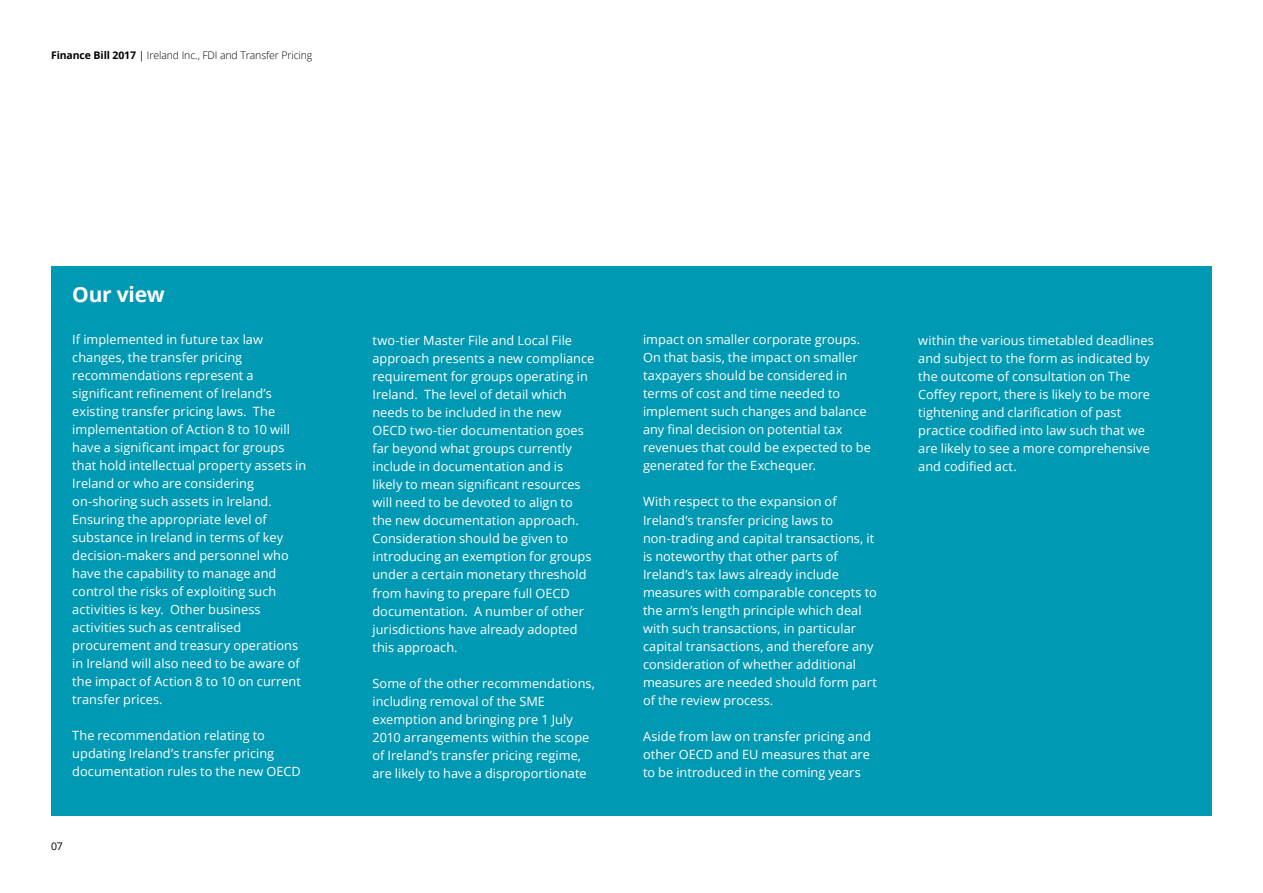
<style>
.page{position:relative;width:1263px;height:893px;background:#fff}
.page>*{position:absolute;margin:0;border:0;box-sizing:border-box;transform-origin:0 0}
.t1{font:700 21px "Open Sans";letter-spacing:-.015em;color:#fff}
.t2{font:12.75px/18px "Open Sans";letter-spacing:.005em;color:#fff}
.t3{font:300 10.5px "Open Sans";letter-spacing:-.01em;color:#000}
.t4{font:10.5px "Open Sans";color:#000}
.s1{font-weight:700}
.s2{font-weight:400}
</style>
<div class="page">
<div style="left:51px;top:266px;width:1161px;height:550px;background:#0099b3"></div>
<p class="t3" style="left:51px;top:48px;width:263px"><span class="s1">Finance Bill 2017</span> <span class="s2">|</span> Ireland Inc., FDI and Transfer Pricing</p>
<h1 class="t1" style="left:72px;top:280px;width:94px">Our view</h1>
<p class="t2" style="left:72px;top:330px;width:236px">If implemented in future tax law changes, the transfer pricing recommendations represent a significant refinement of Ireland’s existing transfer pricing laws. The implementation of Action 8 to 10 will have a significant impact for groups that hold intellectual property assets in Ireland or who are considering on-shoring such assets in Ireland.<br>Ensuring the appropriate level of substance in Ireland in terms of key decision-makers and personnel who have the capability to manage and control the risks of exploiting such activities is key. Other business activities such as centralised procurement and treasury operations in Ireland will also need to be aware of the impact of Action 8 to 10 on current transfer prices.</p>
<p class="t2" style="left:72px;top:726px;width:230px">The recommendation relating to updating Ireland’s transfer pricing documentation rules to the new OECD</p>
<p class="t4" style="left:51px;top:839px;width:13px">07</p>
<p class="t2" style="left:372px;top:331px;width:223px">two-tier Master File and Local File approach presents a new compliance requirement for groups operating in Ireland. The level of detail which needs to be included in the new OECD two-tier documentation goes far beyond what groups currently include in documentation and is likely to mean significant resources will need to be devoted to align to the new documentation approach.<br>Consideration should be given to introducing an exemption for groups under a certain monetary threshold from having to prepare full OECD documentation. A number of other jurisdictions have already adopted this approach.</p>
<p class="t2" style="left:372px;top:674px;width:224px">Some of the other recommendations, including removal of the SME exemption and bringing pre 1 July 2010 arrangements within the scope of Ireland’s transfer pricing regime, are likely to have a disproportionate</p>
<p class="t2" style="left:643px;top:330px;width:229px">impact on smaller corporate groups.<br>On that basis, the impact on smaller taxpayers should be considered in terms of cost and time needed to implement such changes and balance any final decision on potential tax revenues that could be expected to be generated for the Exchequer.</p>
<p class="t2" style="left:643px;top:492px;width:236px">With respect to the expansion of Ireland’s transfer pricing laws to non-trading and capital transactions, it is noteworthy that other parts of Ireland’s tax laws already include measures with comparable concepts to the arm’s length principle which deal with such transactions, in particular capital transactions, and therefore any consideration of whether additional measures are needed should form part of the review process.</p>
<p class="t2" style="left:643px;top:727px;width:229px;text-align:justify">Aside from law on transfer pricing and other OECD and EU measures that are to be introduced in the coming years</p>
<p class="t2" style="left:918px;top:331px;width:237px">within the various timetabled deadlines and subject to the form as indicated by the outcome of consultation on The Coffey report, there is likely to be more tightening and clarification of past practice codified into law such that we are likely to see a more comprehensive and codified act.</p>
</div>
